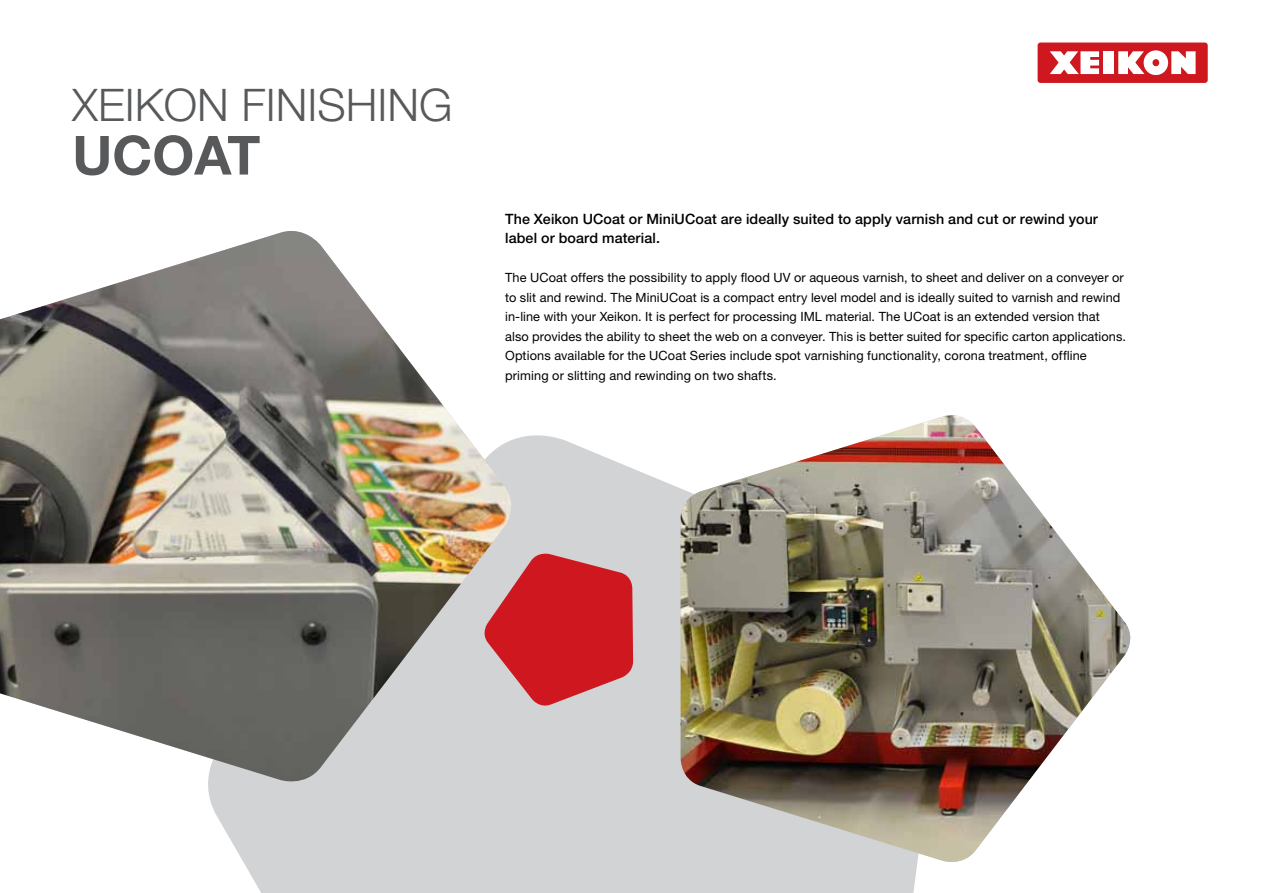
<style>
.page{position:relative;width:1263px;height:893px;background:#fff}
.page>*{position:absolute;margin:0;border:0;box-sizing:border-box;transform-origin:0 0}
.t1{font:700 54px "Helvetica Neue";color:#58595b}
.t2{font:300 45px "Helvetica Neue";color:#58595b}
.t3{font:500 14.25px/19.5px "Helvetica Neue";letter-spacing:.01em;color:#000}
.t4{font:12.75px/19.5px "Helvetica Neue";letter-spacing:.01em;color:#000}
</style>
<div class="page">
<div style="left:1037px;top:43px;width:171px;height:40px;background:#ce171e;border-radius:3px"></div>
<svg style="left:1050px;top:51px;width:49px;height:23px"></svg>
<div style="left:1103px;top:51px;width:11px;height:23px;background:#fff"></div>
<svg style="left:1118px;top:50px;width:77px;height:25px"></svg>
<div style="left:208px;top:435px;width:709px;height:458px;background:#d1d3d4"></div>
<svg style="left:520px;top:551px;width:113px;height:158px;background:#ce3b41"></svg>
<img style="left:0;top:231px;width:520px;height:554px">
<img style="left:681px;top:415px;width:450px;height:452px">
<h2 class="t2" style="left:72px;top:77px;width:382px">XEIKON FINISHING</h2>
<h1 class="t1" style="left:72px;top:122px;width:190px">UCOAT</h1>
<p class="t3" style="left:505px;top:209px;width:594px">The Xeikon UCoat or MiniUCoat are ideally suited to apply varnish and cut or rewind your label or board material.</p>
<p class="t4" style="left:505px;top:268px;width:622px">The UCoat offers the possibility to apply flood UV or aqueous varnish, to sheet and deliver on a conveyer or to slit and rewind. The MiniUCoat is a compact entry level model and is ideally suited to varnish and rewind in-line with your Xeikon. It is perfect for processing IML material. The UCoat is an extended version that also provides the ability to sheet the web on a conveyer. This is better suited for specific carton applications.<br>Options available for the UCoat Series include spot varnishing functionality, corona treatment, offline priming or slitting and rewinding on two shafts.</p>
</div>
